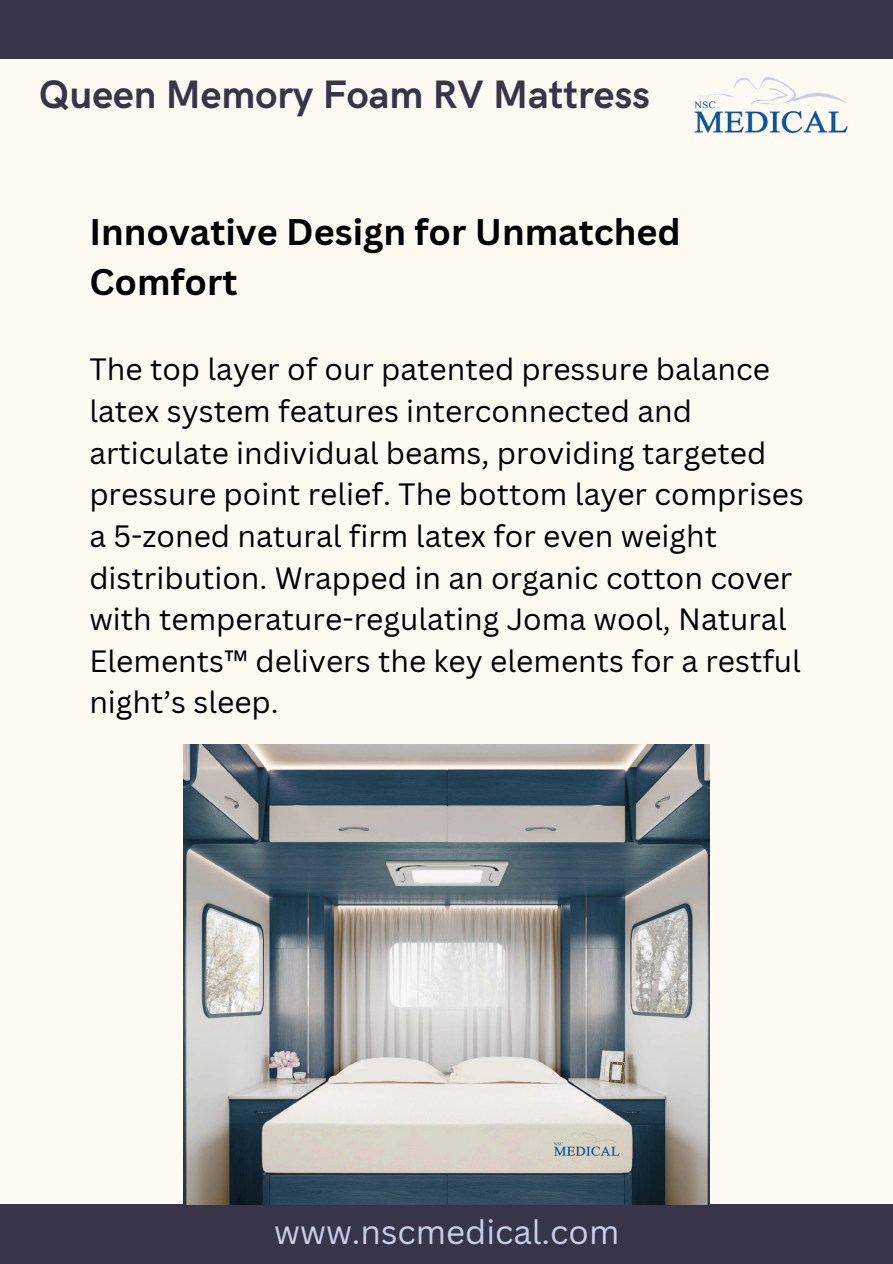
<style>
.page{position:relative;width:893px;height:1264px;background:#fff}
.page>*{position:absolute;margin:0;border:0;box-sizing:border-box;transform-origin:0 0}
.t1{font:700 39.75px "HK Grotesk";color:#38354a}
.t2{font:700 36px/49.5px "Canva Sans";color:#000}
.t3{font:33px "Canva Sans";color:#cacee7}
.t4{font:30px/41.7px "Canva Sans";color:#000}
</style>
<div class="page">
<div style="left:0;top:0;width:892px;height:1263px;background:#fffaf1"></div>
<div style="left:0;top:0;width:892px;height:59px;background:#38354a"></div>
<div style="left:0;top:1204px;width:892px;height:59px;background:#38354a"></div>
<img style="left:694px;top:77px;width:154px;height:57px">
<img style="left:184px;top:744px;width:525px;height:460px">
<p class="t1" style="left:39px;top:72px;width:612px">Queen Memory Foam RV Mattress</p>
<h1 class="t2" style="left:89px;top:206px;width:593px">Innovative Design for Unmatched<br>Comfort</h1>
<p class="t4" style="left:89px;top:348px;width:716px">The top layer of our patented pressure balance latex system features interconnected and articulate individual beams, providing targeted pressure point relief. The bottom layer comprises a 5-zoned natural firm latex for even weight distribution. Wrapped in an organic cotton cover with temperature-regulating Joma wool, Natural Elements™ delivers the key elements for a restful night’s sleep.</p>
<h1 class="t3" style="left:274px;top:1208px;width:346px">www.nscmedical.com</h1>
</div>
